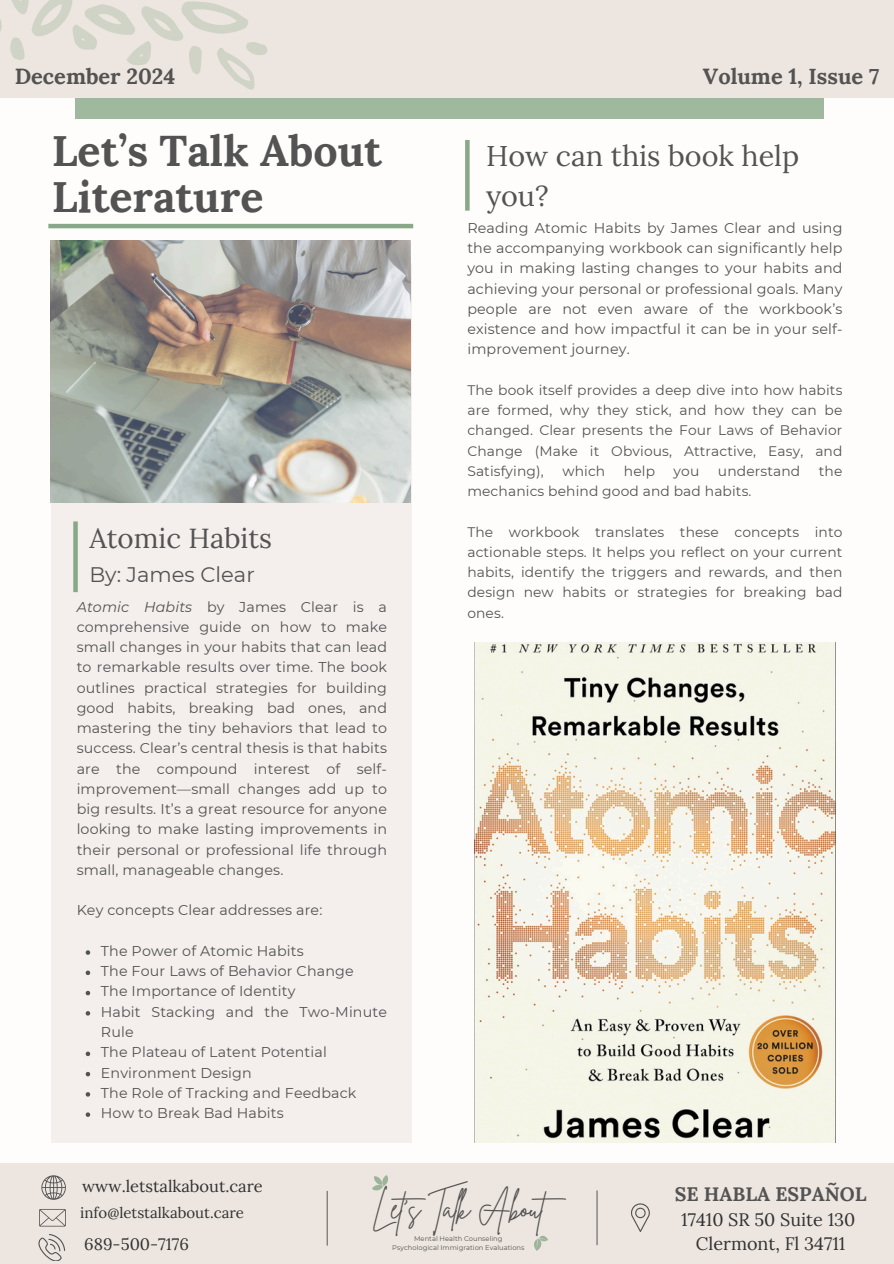
<style>
.page{position:relative;width:894px;height:1264px;background:#fff}
.page>*{position:absolute;margin:0;border:0;box-sizing:border-box;transform-origin:0 0}
.t1{font:700 42.9px/46.2px "Lora";color:#535353}
.t2{font:30.75px "Brittany Signature";letter-spacing:-.03em;color:#535353}
.t3{font:28.65px/39.3px "Lora";color:#535353}
.t4{font:27.75px "Lora";color:#535353}
.t5{font:700 21.75px "Lora";color:#535353}
.t6{font:21px "Montserrat";color:#535353}
.t7{font:700 19.5px "Lora";color:#535353}
.t8{font:18px/24.8px "Lora";color:#323232;text-align:center}
.t9{font:16.5px "Lora";color:#323232}
.t10{font:15px "Lora";color:#323232}
.t11{font:14.25px/20.2px "Montserrat";letter-spacing:.01em;color:#535353;text-align:justify}
.t12{font:13.8px/20.2px "Montserrat";letter-spacing:.01em;color:#535353;text-align:justify}
.t13{font:6.75px/9px "Montserrat";color:#535353;text-align:center}
.s1{font-style:italic}
</style>
<div class="page">
<div style="left:0;top:0;width:893px;height:1263px;background:#fefdfb"></div>
<div style="left:0;top:1163px;width:893px;height:100px;background:#ede6e0"></div>
<div style="left:75px;top:38px;width:748px;height:81px;background:#9fb99f"></div>
<div style="left:0;top:0;width:893px;height:98px;background:#ede6e0"></div>
<svg style="left:39px;top:1209px;width:27px;height:17px"></svg>
<svg style="left:38px;top:1234px;width:27px;height:26px"></svg>
<svg style="left:41px;top:1175px;width:25px;height:24px"></svg>
<svg style="left:631px;top:1203px;width:18px;height:29px"></svg>
<svg style="left:372px;top:1175px;width:16px;height:16px"></svg>
<svg style="left:534px;top:1235px;width:14px;height:16px"></svg>
<hr style="left:326px;top:1190px;width:2px;height:55px;background:#666">
<hr style="left:596px;top:1190px;width:1px;height:54px;background:#666">
<svg style="left:0;top:0;width:267px;height:90px"></svg>
<div style="left:52px;top:264px;width:360px;height:878px;background:#f4efec"></div>
<img style="left:51px;top:241px;width:360px;height:262px">
<div style="left:73px;top:521px;width:5px;height:71px;background:#88a888"></div>
<img style="left:474px;top:642px;width:361px;height:500px">
<svg style="left:465px;top:140px;width:4px;height:71px"></svg>
<hr style="left:48px;top:224px;width:365px;height:4px;background:#88a888">
<svg style="left:86px;top:950px;width:4px;height:4px"></svg>
<svg style="left:86px;top:970px;width:4px;height:5px"></svg>
<svg style="left:86px;top:990px;width:4px;height:5px"></svg>
<svg style="left:86px;top:1011px;width:4px;height:4px"></svg>
<svg style="left:86px;top:1051px;width:4px;height:5px"></svg>
<svg style="left:86px;top:1071px;width:4px;height:5px"></svg>
<svg style="left:86px;top:1092px;width:4px;height:4px"></svg>
<svg style="left:86px;top:1112px;width:4px;height:4px"></svg>
<h4 class="t5" style="left:15px;top:63px;width:162px">December 2024</h4>
<h4 class="t5" style="left:702px;top:63px;width:178px">Volume 1, Issue 7</h4>
<h2 class="t1" style="left:52px;top:127px;width:332px">Let’s Talk About<br>Literature</h2>
<p class="t4" style="left:89px;top:520px;width:184px">Atomic Habits</p>
<h3 class="t6" style="left:89px;top:561px;width:167px">By: James Clear</h3>
<p class="t11" style="left:77px;top:596px;width:312px"><span class="s1">Atomic Habits</span> by James Clear is a comprehensive guide on how to make small changes in your habits that can lead to remarkable results over time. The book outlines practical strategies for building good habits, breaking bad ones, and mastering the tiny behaviors that lead to success. Clear’s central thesis is that habits are the compound interest of self&shy;improvement—small changes add up to big results. It’s a great resource for anyone looking to make lasting improvements in their personal or professional life through small, manageable changes.</p>
<p class="t11" style="left:77px;top:900px;width:247px">Key concepts Clear addresses are:</p>
<p class="t11" style="left:101px;top:940px;width:204px">The Power of Atomic Habits</p>
<h5 class="t11" style="left:101px;top:960px;width:254px">The Four Laws of Behavior Change</h5>
<p class="t11" style="left:101px;top:981px;width:196px">The Importance of Identity</p>
<p class="t11" style="left:101px;top:1001px;width:287px">Habit Stacking and the Two-Minute<br>Rule</p>
<p class="t11" style="left:101px;top:1041px;width:227px">The Plateau of Latent Potential</p>
<p class="t11" style="left:101px;top:1062px;width:152px">Environment Design</p>
<p class="t11" style="left:101px;top:1082px;width:257px">The Role of Tracking and Feedback</p>
<p class="t11" style="left:101px;top:1102px;width:184px">How to Break Bad Habits</p>
<p class="t3" style="left:486px;top:136px;width:314px">How can this book help you?</p>
<p class="t11" style="left:467px;top:217px;width:376px">Reading Atomic Habits by James Clear and using the accompanying workbook can significantly help you in making lasting changes to your habits and achieving your personal or professional goals. Many people are not even aware of the workbook’s existence and how impactful it can be in your self&shy;improvement journey.</p>
<p class="t12" style="left:467px;top:380px;width:376px">The book itself provides a deep dive into how habits are formed, why they stick, and how they can be changed. Clear presents the Four Laws of Behavior Change (Make it Obvious, Attractive, Easy, and Satisfying),</p>
<p class="t12" style="left:562px;top:461px;width:44px">which</p>
<p class="t12" style="left:623px;top:461px;width:33px">help</p>
<p class="t12" style="left:673px;top:461px;width:27px">you</p>
<p class="t12" style="left:717px;top:461px;width:84px">understand</p>
<p class="t12" style="left:818px;top:461px;width:25px">the</p>
<p class="t12" style="left:467px;top:481px;width:285px">mechanics behind good and bad habits.</p>
<p class="t12" style="left:467px;top:521px;width:376px">The workbook translates these concepts into actionable steps. It helps you reflect on your current habits, identify the triggers and rewards, and then design new habits or strategies for breaking bad ones.</p>
<p class="t9" style="left:82px;top:1175px;width:182px">www.letstalkabout.care</p>
<p class="t7" style="left:674px;top:1181px;width:193px">SE HABLA ESPAÑOL</p>
<p class="t8" style="left:681px;top:1206px;width:176px">17410 SR 50 Suite 130<br>Clermont, Fl 34711</p>
<p class="t2" style="left:372px;top:1188px;width:204px">Let’s Talk About</p>
<h3 class="t10" style="left:80px;top:1203px;width:165px">info@letstalkabout.care</h3>
<p class="t9" style="left:84px;top:1233px;width:106px">689-500-7176</p>
<p class="t13" style="left:392px;top:1233px;width:134px">Mental Health Counseling<br>Psychological Immigration Evaluations</p>
</div>
